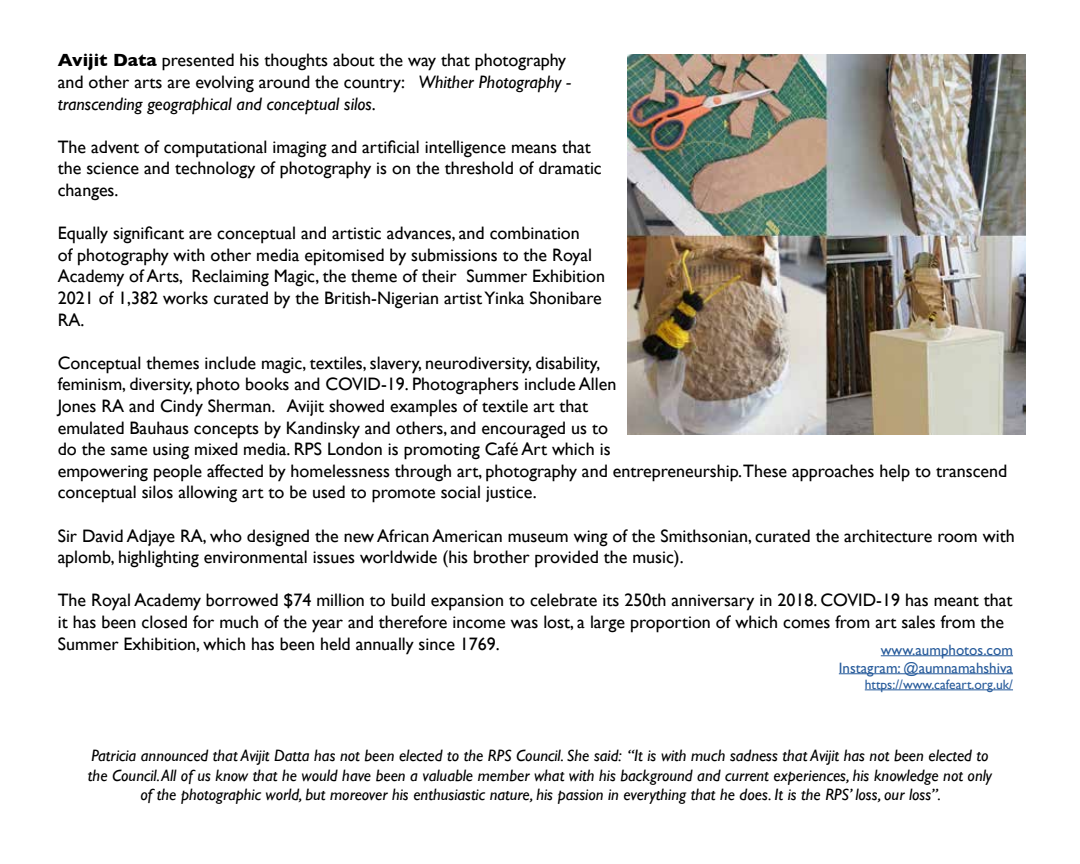
<style>
.page{position:relative;width:1080px;height:864px;background:#fff}
.page>*{position:absolute;margin:0;border:0;box-sizing:border-box;transform-origin:0 0}
.t1{font:18px/21.6px "Gill Sans";color:#000}
.t2{font:italic 16.5px/19.8px "Gill Sans";color:#000;text-align:center}
.t3{font:15px/18px "Gill Sans";color:#275b9b;text-align:right}
.t4{font:13.5px "Gill Sans";color:#275b9b}
.s1{font-weight:700}
.s2{font-style:italic}
</style>
<div class="page">
<hr style="left:881px;top:655px;width:132px;height:1px;background:#275b9b">
<hr style="left:839px;top:673px;width:174px;height:1px;background:#275b9b">
<hr style="left:865px;top:690px;width:148px;height:1px;background:#275b9b">
<img style="left:627px;top:54px;width:399px;height:380px">
<p class="t1" style="left:58px;top:49px;width:515px"><span class="s1">Avijit Data</span> presented his thoughts about the way that photography and other arts are evolving around the country: <span class="s2">Whither Photography - transcending geographical and conceptual silos</span>.</p>
<p class="t1" style="left:58px;top:136px;width:546px">The advent of computational imaging and artificial intelligence means that the science and technology of photography is on the threshold of dramatic changes.</p>
<p class="t1" style="left:58px;top:222px;width:549px">Equally significant are conceptual and artistic advances, and combination<br>of photography with other media epitomised by submissions to the Royal Academy of Arts, Reclaiming Magic, the theme of their Summer Exhibition 2021 of 1,382 works curated by the British-Nigerian artist Yinka Shonibare RA.</p>
<p class="t1" style="left:58px;top:352px;width:951px">Conceptual themes include magic, textiles, slavery, neurodiversity, disability,<br>feminism, diversity, photo books and COVID-19. Photographers include Allen<br>Jones RA and Cindy Sherman. Avijit showed examples of textile art that<br>emulated Bauhaus concepts by Kandinsky and others, and encouraged us to<br>do the same using mixed media. RPS London is promoting Café Art which is<br>empowering people affected by homelessness through art, photography and entrepreneurship.These approaches help to transcend conceptual silos allowing art to be used to promote social justice.</p>
<p class="t1" style="left:58px;top:525px;width:958px">Sir David Adjaye RA, who designed the new African American museum wing of the Smithsonian, curated the architecture room with aplomb, highlighting environmental issues worldwide (his brother provided the music).</p>
<p class="t1" style="left:58px;top:589px;width:956px">The Royal Academy borrowed $74 million to build expansion to celebrate its 250th anniversary in 2018. COVID-19 has meant that it has been closed for much of the year and therefore income was lost, a large proportion of which comes from art sales from the<br>Summer Exhibition, which has been held annually since 1769.</p>
<p class="t3" style="left:839px;top:640px;width:176px">www.aumphotos.com<br>Instagram: @aumnamahshiva</p>
<p class="t4" style="left:865px;top:676px;width:150px">https://www.cafeart.org.uk/</p>
<p class="t2" style="left:88px;top:745px;width:906px">Patricia announced that Avijit Datta has not been elected to the RPS Council. She said: “It is with much sadness that Avijit has not been elected to the Council. All of us know that he would have been a valuable member what with his background and current experiences, his knowledge not only of the photographic world, but moreover his enthusiastic nature, his passion in everything that he does. It is the RPS’ loss, our loss”.</p>
</div>
